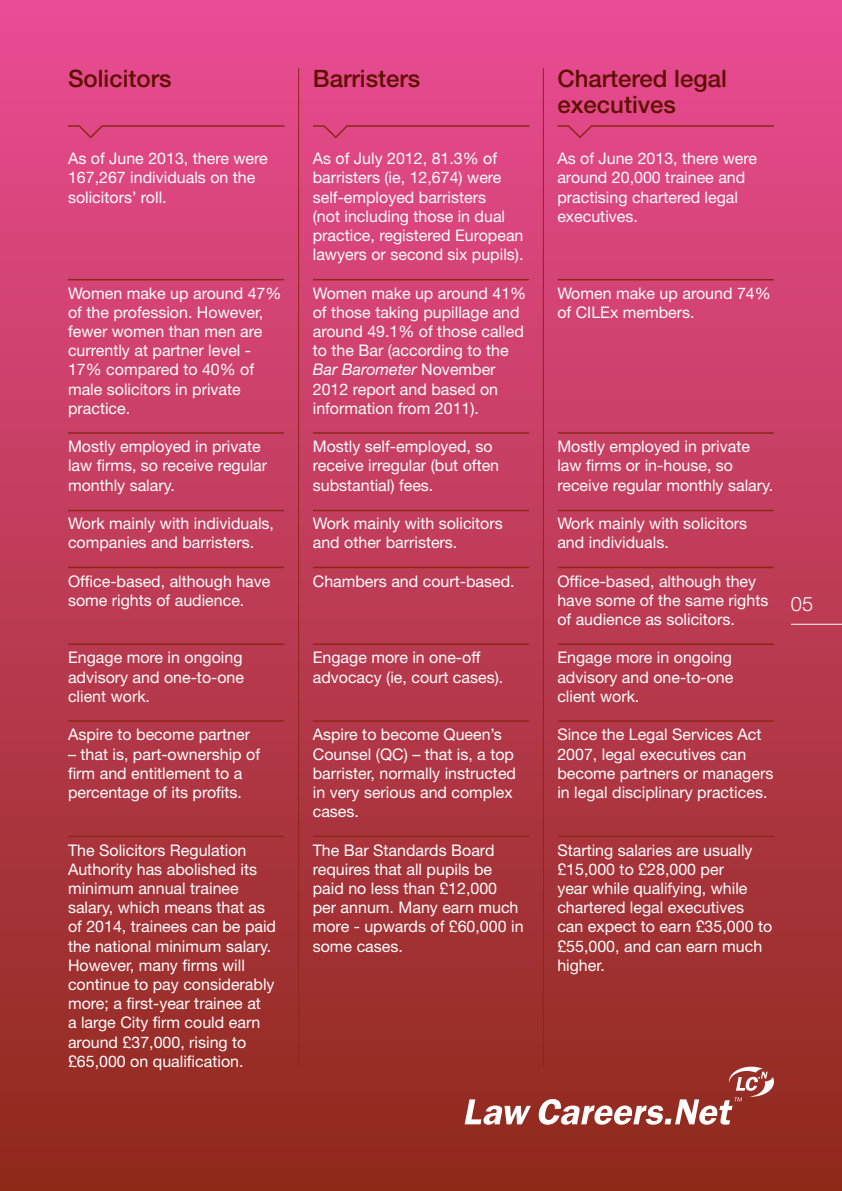
<style>
.page{position:relative;width:842px;height:1191px;background:#fff}
.page>*{position:absolute;margin:0;border:0;box-sizing:border-box;transform-origin:0 0}
.t1{font:500 24px/26px "Helvetica Neue";color:#5e1000}
.t2{font:300 20px "Helvetica Neue";color:#fff}
.t3{font:16px/19.2px "Helvetica Neue";color:#fff}
.s1{font-style:italic}
</style>
<div class="page">
<div style="left:0;top:0;width:842px;height:1191px;background:linear-gradient(to bottom,#eb4c93,#8e2a19)"></div>
<hr style="left:68px;top:279px;width:216px;height:1px;background:#8c2816">
<hr style="left:313px;top:279px;width:216px;height:1px;background:#8c2816">
<hr style="left:558px;top:279px;width:216px;height:1px;background:#8c2816">
<hr style="left:68px;top:432px;width:216px;height:2px;background:#8c2816">
<hr style="left:313px;top:432px;width:216px;height:2px;background:#8c2816">
<hr style="left:558px;top:432px;width:216px;height:2px;background:#8c2816">
<hr style="left:68px;top:510px;width:216px;height:1px;background:#8c2816">
<hr style="left:313px;top:510px;width:216px;height:1px;background:#8c2816">
<hr style="left:558px;top:510px;width:216px;height:1px;background:#8c2816">
<hr style="left:68px;top:643px;width:216px;height:2px;background:#8c2816">
<hr style="left:313px;top:643px;width:216px;height:2px;background:#8c2816">
<hr style="left:558px;top:643px;width:216px;height:2px;background:#8c2816">
<hr style="left:68px;top:566px;width:216px;height:2px;background:#8c2816">
<hr style="left:313px;top:566px;width:216px;height:2px;background:#8c2816">
<hr style="left:558px;top:566px;width:216px;height:2px;background:#8c2816">
<hr style="left:68px;top:720px;width:216px;height:2px;background:#8c2816">
<hr style="left:313px;top:720px;width:216px;height:2px;background:#8c2816">
<hr style="left:558px;top:720px;width:216px;height:2px;background:#8c2816">
<hr style="left:68px;top:835px;width:216px;height:2px;background:#8c2816">
<hr style="left:313px;top:835px;width:216px;height:2px;background:#8c2816">
<hr style="left:558px;top:835px;width:216px;height:2px;background:#8c2816">
<hr style="left:543px;top:68px;width:1px;height:998px;background:#8c2816">
<hr style="left:298px;top:68px;width:1px;height:998px;background:#8c2816">
<svg style="left:67px;top:124px;width:219px;height:15px"></svg>
<svg style="left:311px;top:124px;width:220px;height:15px"></svg>
<svg style="left:556px;top:124px;width:219px;height:15px"></svg>
<hr style="left:791px;top:624px;width:51px;height:1px;background:#fff">
<svg style="left:465px;top:1099px;width:66px;height:25px"></svg>
<svg style="left:538px;top:1066px;width:236px;height:58px"></svg>
<h1 class="t1" style="left:68px;top:65px;width:105px">Solicitors</h1>
<p class="t3" style="left:68px;top:148px;width:201px">As of June 2013, there were<br>167,267 individuals on the solicitors’ roll.</p>
<p class="t3" style="left:68px;top:283px;width:215px">Women make up around 47% of the profession. However, fewer women than men are currently at partner level -<br>17% compared to 40% of male solicitors in private practice.</p>
<p class="t3" style="left:68px;top:436px;width:201px">Mostly employed in private law firms, so receive regular monthly salary.</p>
<p class="t3" style="left:68px;top:513px;width:207px">Work mainly with individuals, companies and barristers.</p>
<p class="t3" style="left:68px;top:571px;width:204px">Office-based, although have some rights of audience.</p>
<p class="t3" style="left:68px;top:648px;width:178px;text-align:justify">Engage more in ongoing advisory and one-to-one client work.</p>
<p class="t3" style="left:68px;top:724px;width:183px">Aspire to become partner</p>
<p class="t3" style="left:68px;top:744px;width:194px">– that is, part-ownership of firm and entitlement to a percentage of its profits.</p>
<p class="t3" style="left:68px;top:840px;width:210px">The Solicitors Regulation<br>Authority has abolished its minimum annual trainee salary, which means that as of 2014, trainees can be paid the national minimum salary.<br>However, many firms will continue to pay considerably more; a first-year trainee at<br>a large City firm could earn around £37,000, rising to £65,000 on qualification.</p>
<h1 class="t1" style="left:313px;top:65px;width:109px">Barristers</h1>
<p class="t3" style="left:313px;top:148px;width:212px">As of July 2012, 81.3% of barristers (ie, 12,674) were self-employed barristers<br>(not including those in dual practice, registered European lawyers or second six pupils).</p>
<p class="t3" style="left:313px;top:283px;width:215px">Women make up around 41% of those taking pupillage and around 49.1% of those called to the Bar (according to the<br><span class="s1">Bar Barometer</span> November<br>2012 report and based on information from 2011).</p>
<p class="t3" style="left:313px;top:436px;width:188px">Mostly self-employed, so receive irregular (but often substantial) fees.</p>
<p class="t3" style="left:313px;top:513px;width:191px">Work mainly with solicitors and other barristers.</p>
<p class="t3" style="left:313px;top:571px;width:203px">Chambers and court-based.</p>
<p class="t3" style="left:313px;top:648px;width:192px">Engage more in one-off advocacy (ie, court cases).</p>
<p class="t3" style="left:313px;top:724px;width:205px">Aspire to become Queen’s<br>Counsel (QC) – that is, a top barrister, normally instructed in very serious and complex cases.</p>
<p class="t3" style="left:313px;top:840px;width:212px">The Bar Standards Board requires that all pupils be paid no less than £12,000 per annum. Many earn much more - upwards of £60,000 in some cases.</p>
<h1 class="t1" style="left:557px;top:66px;width:171px">Chartered legal executives</h1>
<p class="t3" style="left:557px;top:148px;width:201px">As of June 2013, there were around 20,000 trainee and practising chartered legal executives.</p>
<p class="t3" style="left:557px;top:283px;width:215px">Women make up around 74% of CILEx members.</p>
<p class="t3" style="left:557px;top:436px;width:218px">Mostly employed in private law firms or in-house, so receive regular monthly salary.</p>
<p class="t3" style="left:557px;top:513px;width:191px">Work mainly with solicitors and individuals.</p>
<p class="t3" style="left:557px;top:571px;width:213px">Office-based, although they have some of the same rights of audience as solicitors.</p>
<p class="t3" style="left:557px;top:648px;width:178px;text-align:justify">Engage more in ongoing advisory and one-to-one client work.</p>
<p class="t3" style="left:557px;top:724px;width:218px">Since the Legal Services Act<br>2007, legal executives can become partners or managers in legal disciplinary practices.</p>
<p class="t3" style="left:557px;top:840px;width:216px">Starting salaries are usually £15,000 to £28,000 per<br>year while qualifying, while chartered legal executives can expect to earn £35,000 to £55,000, and can earn much higher.</p>
<p class="t2" style="left:791px;top:592px;width:24px">05</p>
</div>
